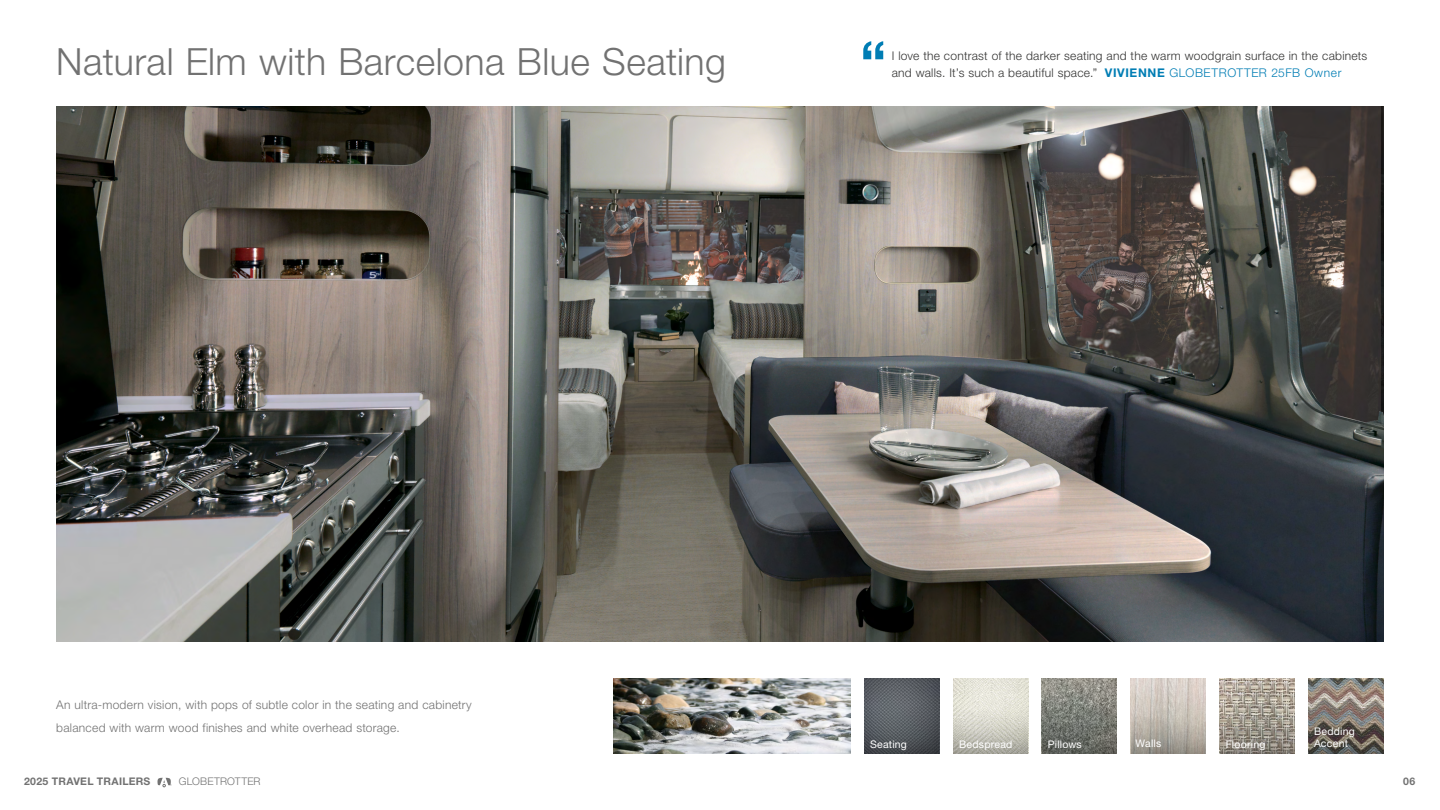
<style>
.page{position:relative;width:1440px;height:810px;background:#fff}
.page>*{position:absolute;margin:0;border:0;box-sizing:border-box;transform-origin:0 0}
.t1{font:700 56.25px "Helvetica Neue LT Std";color:#007db4}
.t2{font:300 37.5px "Helvetica Neue LT Std";letter-spacing:.01em;color:#727272}
.t3{font:300 12px "Helvetica Neue LT Std";letter-spacing:.02em;color:#343433}
.t4{font:300 12px/22.5px "Helvetica Neue LT Std";letter-spacing:.02em;color:#727272}
.t5{font:10.5px/12.6px "Helvetica Neue LT Std";letter-spacing:.02em;color:#fff}
.t6{font:700 10.5px "Helvetica Neue LT Std";letter-spacing:.03em;color:#727272}
.t7{font:300 10.5px "Helvetica Neue LT Std";letter-spacing:.02em;color:#727272}
.s1{font-weight:700;color:#007db4}
.s2{color:#007db4}
</style>
<div class="page">
<img style="left:56px;top:106px;width:1328px;height:535px">
<svg style="left:158px;top:778px;width:14px;height:9px"></svg>
<img style="left:953px;top:679px;width:75px;height:25px">
<svg style="left:953px;top:704px;width:75px;height:50px;background:#cbcabf"></svg>
<img style="left:864px;top:679px;width:75px;height:25px">
<svg style="left:864px;top:704px;width:75px;height:50px;background:#53575c"></svg>
<img style="left:1042px;top:679px;width:75px;height:7px">
<svg style="left:1042px;top:686px;width:75px;height:68px;background:#787972"></svg>
<img style="left:1131px;top:679px;width:75px;height:32px">
<svg style="left:1131px;top:711px;width:75px;height:43px;background:#b0aaa1"></svg>
<img style="left:1220px;top:679px;width:75px;height:25px">
<svg style="left:1220px;top:704px;width:75px;height:50px;background:#9a9388"></svg>
<img style="left:1309px;top:679px;width:75px;height:25px">
<svg style="left:1309px;top:704px;width:75px;height:50px;background:#6f6760"></svg>
<img style="left:614px;top:679px;width:236px;height:75px">
<h2 class="t2" style="left:56px;top:39px;width:671px">Natural Elm with Barcelona Blue Seating</h2>
<h1 class="t1" style="left:860px;top:27px;width:28px">“</h1>
<p class="t3" style="left:892px;top:48px;width:477px">I love the contrast of the darker seating and the warm woodgrain surface in the cabinets</p>
<p class="t3" style="left:892px;top:65px;width:451px">and walls. It’s such a beautiful space.” <span class="s1">VIVIENNE</span> <span class="s2">GLOBETROTTER 25FB Owner</span></p>
<p class="t4" style="left:56px;top:693px;width:417px">An ultra-modern vision, with pops of subtle color in the seating and cabinetry balanced with warm wood finishes and white overhead storage.</p>
<p class="t6" style="left:24px;top:775px;width:128px">2025 TRAVEL TRAILERS</p>
<p class="t7" style="left:179px;top:775px;width:83px">GLOBETROTTER</p>
<p class="t5" style="left:870px;top:737px;width:38px">Seating</p>
<p class="t5" style="left:959px;top:737px;width:55px">Bedspread</p>
<p class="t5" style="left:1048px;top:737px;width:35px">Pillows</p>
<p class="t5" style="left:1136px;top:737px;width:27px">Walls</p>
<p class="t5" style="left:1226px;top:737px;width:41px">Flooring</p>
<p class="t5" style="left:1314px;top:724px;width:42px">Bedding<br>Accent</p>
<p class="t6" style="left:1403px;top:775px;width:14px">06</p>
</div>
